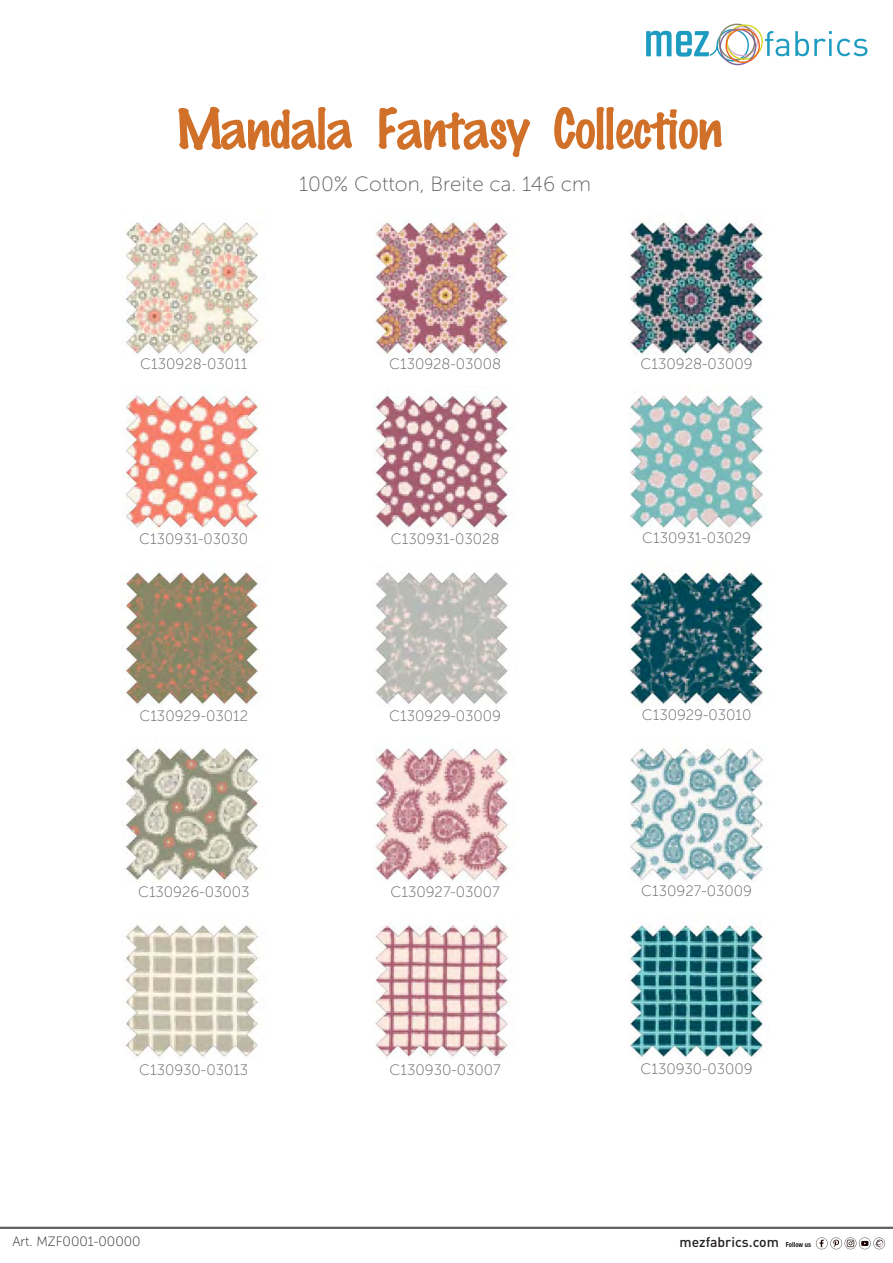
<style>
.page{position:relative;width:893px;height:1263px;background:#fff}
.page>*{position:absolute;margin:0;border:0;box-sizing:border-box;transform-origin:0 0}
.t1{font:56.25px "Antares";color:#d17028}
.t2{font:20.55px "Museo Sans 100";color:#5f5f5f}
.t3{font:15px "Museo Sans 100";color:#5f5f5f}
.t4{font:500 13.95px "DIN";color:#231f20}
.t5{font:13.5px "Museo Sans 100";color:#231f20}
.s1{font-family:"Helvetica Neue LT Pro";font-weight:700;font-stretch:condensed;font-size:6.9px}
</style>
<div class="page">
<svg style="left:795px;top:31px;width:36px;height:25px"></svg>
<svg style="left:837px;top:39px;width:30px;height:17px"></svg>
<svg style="left:646px;top:24px;width:143px;height:41px"></svg>
<hr style="left:0;top:1227px;width:892px;height:2px;background:#5f5f5f">
<svg style="left:816px;top:1238px;width:69px;height:11px"></svg>
<img style="left:125px;top:222px;width:135px;height:132px">
<img style="left:373px;top:219px;width:136px;height:135px">
<img style="left:629px;top:221px;width:136px;height:133px">
<img style="left:125px;top:395px;width:135px;height:135px">
<img style="left:373px;top:394px;width:137px;height:136px">
<img style="left:629px;top:395px;width:134px;height:135px">
<img style="left:125px;top:572px;width:135px;height:133px">
<img style="left:375px;top:572px;width:133px;height:133px">
<img style="left:629px;top:571px;width:138px;height:134px">
<img style="left:125px;top:748px;width:135px;height:134px">
<img style="left:373px;top:748px;width:137px;height:134px">
<img style="left:629px;top:746px;width:134px;height:136px">
<img style="left:125px;top:923px;width:135px;height:134px">
<img style="left:373px;top:924px;width:136px;height:134px">
<img style="left:629px;top:922px;width:136px;height:137px">
<h1 class="t1" style="left:176px;top:109px;width:547px">Mandala Fantasy Collection</h1>
<h2 class="t2" style="left:299px;top:177px;width:293px">100% Cotton, Breite ca. 146 cm</h2>
<p class="t3" style="left:140px;top:359px;width:109px">C130928-03011</p>
<p class="t3" style="left:139px;top:534px;width:111px">C130931-03030</p>
<p class="t3" style="left:389px;top:359px;width:114px">C130928-03008</p>
<p class="t3" style="left:391px;top:534px;width:110px">C130931-03028</p>
<p class="t3" style="left:640px;top:358px;width:114px">C130928-03009</p>
<p class="t3" style="left:642px;top:533px;width:110px">C130931-03029</p>
<p class="t3" style="left:139px;top:710px;width:110px">C130929-03012</p>
<p class="t3" style="left:138px;top:886px;width:113px">C130926-03003</p>
<p class="t3" style="left:389px;top:710px;width:113px">C130929-03009</p>
<p class="t3" style="left:390px;top:886px;width:111px">C130927-03007</p>
<p class="t3" style="left:641px;top:710px;width:111px">C130929-03010</p>
<p class="t3" style="left:641px;top:885px;width:112px">C130927-03009</p>
<p class="t3" style="left:139px;top:1064px;width:111px">C130930-03013</p>
<p class="t3" style="left:389px;top:1064px;width:113px">C130930-03007</p>
<p class="t3" style="left:640px;top:1063px;width:114px">C130930-03009</p>
<p class="t5" style="left:12px;top:1236px;width:130px">Art. MZF0001-00000</p>
<p class="t4" style="left:679px;top:1234px;width:133px">mezfabrics.com <span class="s1">Follow us</span></p>
</div>
